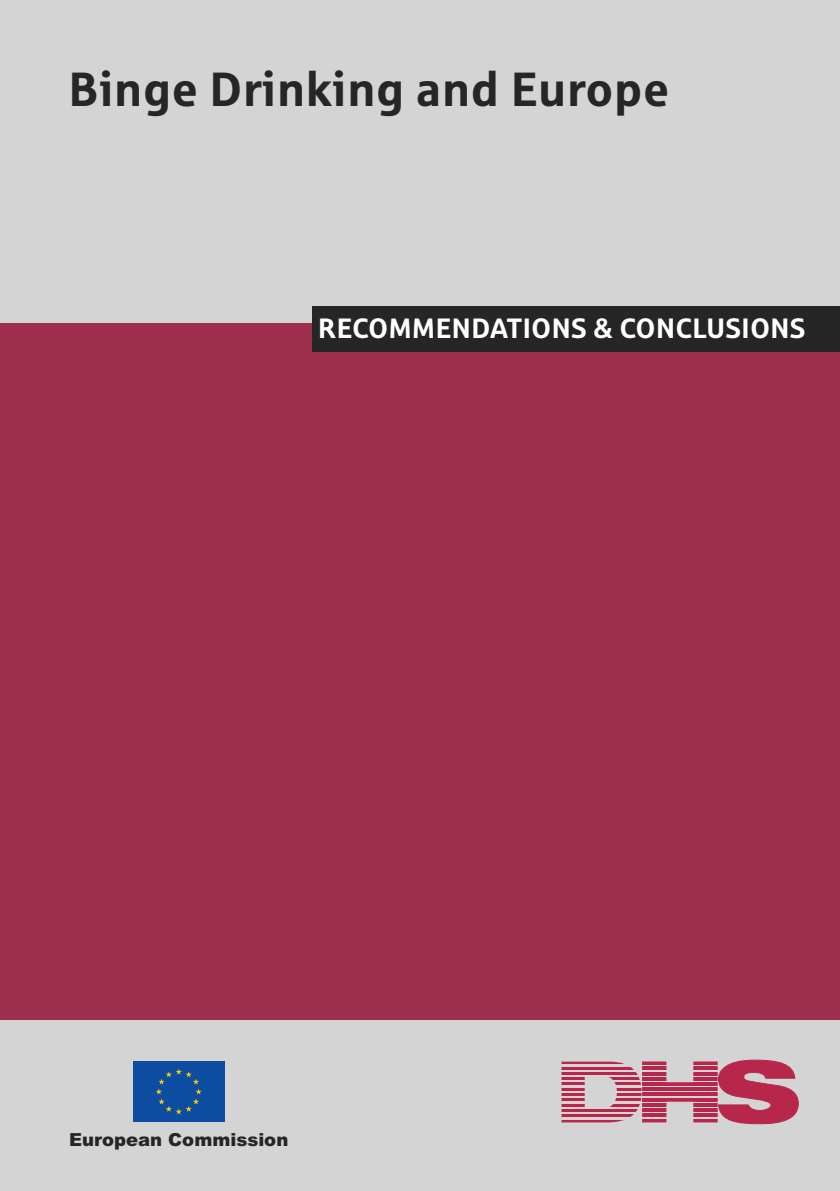
<style>
.page{position:relative;width:840px;height:1191px;background:#fff}
.page>*{position:absolute;margin:0;border:0;box-sizing:border-box;transform-origin:0 0}
.t1{font:700 48px "Sparkasse Rg";color:#272627}
.t2{font:700 28px "Sparkasse Rg";color:#fff}
.t3{font:900 18px "Arial";color:#272627}
</style>
<div class="page">
<div style="left:0;top:0;width:839px;height:323px;background:#d4d4d4"></div>
<div style="left:0;top:323px;width:839px;height:697px;background:#9d2e4e"></div>
<div style="left:0;top:1020px;width:839px;height:171px;background:#d4d4d4"></div>
<hr style="left:641px;top:1082px;width:76px;height:3px;background:#b6274b">
<hr style="left:641px;top:1077px;width:76px;height:3px;background:#b6274b">
<svg style="left:642px;top:1072px;width:75px;height:3px"></svg>
<svg style="left:642px;top:1066px;width:75px;height:4px"></svg>
<svg style="left:642px;top:1061px;width:75px;height:4px"></svg>
<hr style="left:641px;top:1087px;width:76px;height:4px;background:#b6274b">
<hr style="left:641px;top:1092px;width:76px;height:4px;background:#b6274b">
<svg style="left:641px;top:1098px;width:76px;height:3px"></svg>
<hr style="left:641px;top:1103px;width:76px;height:3px;background:#b6274b">
<svg style="left:642px;top:1108px;width:75px;height:4px"></svg>
<svg style="left:642px;top:1113px;width:75px;height:4px"></svg>
<svg style="left:642px;top:1119px;width:75px;height:3px"></svg>
<svg style="left:717px;top:1059px;width:81px;height:65px"></svg>
<hr style="left:561px;top:1061px;width:80px;height:3px;background:#b6274b">
<hr style="left:561px;top:1067px;width:80px;height:2px;background:#b6274b">
<hr style="left:561px;top:1072px;width:80px;height:2px;background:#b6274b">
<hr style="left:561px;top:1077px;width:80px;height:2px;background:#b6274b">
<hr style="left:561px;top:1082px;width:80px;height:3px;background:#b6274b">
<hr style="left:561px;top:1088px;width:80px;height:2px;background:#b6274b">
<hr style="left:561px;top:1093px;width:80px;height:2px;background:#b6274b">
<hr style="left:561px;top:1098px;width:80px;height:3px;background:#b6274b">
<hr style="left:561px;top:1104px;width:80px;height:2px;background:#b6274b">
<hr style="left:561px;top:1109px;width:80px;height:2px;background:#b6274b">
<hr style="left:561px;top:1114px;width:80px;height:3px;background:#b6274b">
<hr style="left:561px;top:1120px;width:80px;height:2px;background:#b6274b">
<div style="left:133px;top:1061px;width:91px;height:61px;background:#0d4da1"></div>
<svg style="left:156px;top:1069px;width:46px;height:45px"></svg>
<div style="left:312px;top:306px;width:527px;height:45px;background:#272627"></div>
<h1 class="t1" style="left:68px;top:74px;width:602px">Binge Drinking and Europe</h1>
<p class="t2" style="left:317px;top:319px;width:489px">RECOMMENDATIONS &amp; CONCLUSIONS</p>
<p class="t3" style="left:69px;top:1132px;width:220px">European Commission</p>
</div>
